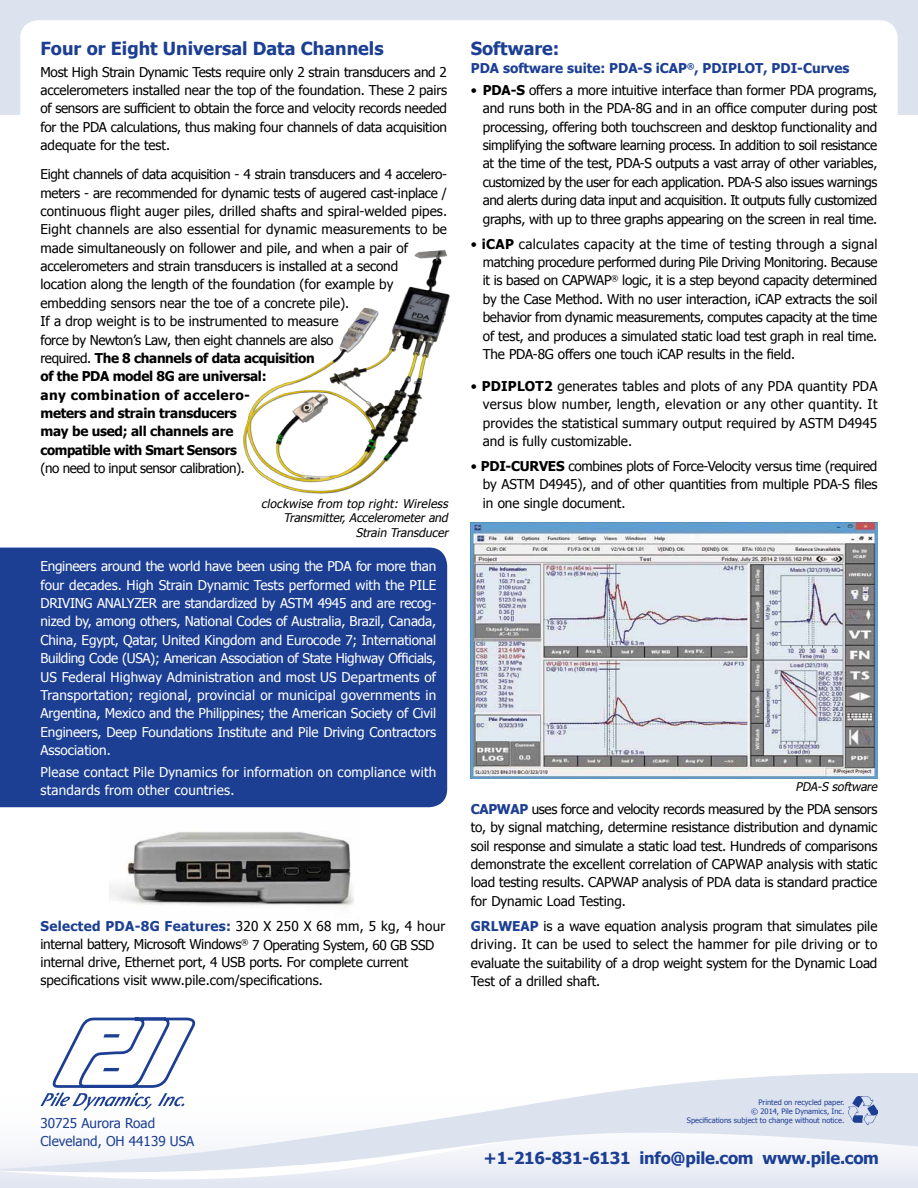
<style>
.page{position:relative;width:918px;height:1188px;background:#fff}
.page>*{position:absolute;margin:0;border:0;box-sizing:border-box;transform-origin:0 0}
.t1{font:700 18px "Tahoma";color:#1c3f94}
.t2{font:700 16.5px "Tahoma";letter-spacing:-.015em;color:#1c3f94}
.t3{font:13.5px/18.3px "Tahoma";letter-spacing:-.01em;color:#000;text-align:justify}
.t4{font:13.5px/18.3px "Tahoma";letter-spacing:.015em;color:#fff;text-align:justify}
.t5{font:700 13.5px "Tahoma";color:#1c3f94}
.t6{font:13.5px/18px "Tahoma";color:#1c3f94}
.t7{font:13.5px "Tahoma";letter-spacing:-.03em;color:#000}
.t8{font:italic 12px/14.4px "Tahoma";color:#000;text-align:right}
.t9{font:7.5px/9px "Tahoma";color:#1c3f94;text-align:right}
.s1{font-weight:700}
.s2{font-weight:700;color:#1c3f94}
</style>
<div class="page">
<img style="left:109px;top:807px;width:250px;height:100px">
<div style="left:0;top:548px;width:447px;height:259px;background:#1c3f94"></div>
<img style="left:243px;top:250px;width:207px;height:244px">
<div style="left:0;top:0;width:918px;height:115px;background:#dde2ef"></div>
<div style="left:20px;top:20px;width:878px;height:199px;background:#fff;border-radius:18px"></div>
<hr style="left:0;top:1184px;width:918px;height:4px;background:#dfe4f0">
<svg style="left:0;top:1175px;width:918px;height:9px;background:#e6eaf3"></svg>
<svg style="left:0;top:1073px;width:918px;height:102px"></svg>
<img style="left:848px;top:1097px;width:30px;height:28px">
<svg style="left:41px;top:1018px;width:154px;height:93px"></svg>
<img style="left:471px;top:523px;width:406px;height:255px">
<h1 class="t1" style="left:40px;top:36px;width:345px">Four or Eight Universal Data Channels</h1>
<p class="t3" style="left:40px;top:62px;width:408px">Most High Strain Dynamic Tests require only 2 strain transducers and 2 accelerometers installed near the top of the foundation. These 2 pairs of sensors are sufficient to obtain the force and velocity records needed for the PDA calculations, thus making four channels of data acquisition adequate for the test.</p>
<p class="t3" style="left:40px;top:164px;width:408px;text-align:left">Eight channels of data acquisition - 4 strain transducers and 4 accelero&shy;meters - are recommended for dynamic tests of augered cast-inplace / continuous flight auger piles, drilled shafts and spiral-welded pipes.<br>Eight channels are also essential for dynamic measurements to be made simultaneously on follower and pile, and when a pair of accelerometers and strain transducers is installed at a second location along the length of the foundation (for example by embedding sensors near the toe of a concrete pile).<br>If a drop weight is to be instrumented to measure<br>force by Newton’s Law, then eight channels are also<br>required. <span class="s1">The 8 channels of data acquisition<br>of the PDA model 8G are universal:<br>any combination of accelero-<br>meters and strain transducers<br>may be used; all channels are<br>compatible with Smart Sensors</span></p>
<p class="t7" style="left:40px;top:459px;width:206px">(no need to input sensor calibration).</p>
<p class="t8" style="left:261px;top:496px;width:191px">clockwise from top right: Wireless<br>Transmitter, Accelerometer and<br>Strain Transducer</p>
<p class="t4" style="left:41px;top:557px;width:397px">Engineers around the world have been using the PDA for more than four decades. High Strain Dynamic Tests performed with the PILE DRIVING ANALYZER are standardized by ASTM 4945 and are recog&shy;nized by, among others, National Codes of Australia, Brazil, Canada, China, Egypt, Qatar, United Kingdom and Eurocode 7; International Building Code (USA); American Association of State Highway Officials, US Federal Highway Administration and most US Departments of Transportation; regional, provincial or municipal governments in Argentina, Mexico and the Philippines; the American Society of Civil Engineers, Deep Foundations Institute and Pile Driving Contractors Association.</p>
<p class="t4" style="left:41px;top:762px;width:397px">Please contact Pile Dynamics for information on compliance with standards from other countries.</p>
<p class="t3" style="left:40px;top:917px;width:406px;text-align:left"><span class="s2">Selected PDA-8G Features:</span> 320 X 250 X 68 mm, 5 kg, 4 hour internal battery, Microsoft Windows<sup>®</sup> 7 Operating System, 60 GB SSD internal drive, Ethernet port, 4 USB ports. For complete current specifications visit www.pile.com/specifications.</p>
<h1 class="t1" style="left:471px;top:36px;width:90px">Software:</h1>
<p class="t5" style="left:471px;top:59px;width:380px">PDA software suite: PDA-S iCAP<sup>®</sup>, PDIPLOT, PDI-Curves</p>
<p class="t3" style="left:483px;top:80px;width:396px;text-indent:-12px">• <span class="s1">PDA-S</span> offers a more intuitive interface than former PDA programs, and runs both in the PDA-8G and in an office computer during post processing, offering both touchscreen and desktop functionality and simplifying the software learning process. In addition to soil resistance at the time of the test, PDA-S outputs a vast array of other variables, customized by the user for each application. PDA-S also issues warnings and alerts during data input and acquisition. It outputs fully customized graphs, with up to three graphs appearing on the screen in real time.</p>
<p class="t3" style="left:483px;top:234px;width:396px;text-indent:-12px">• <span class="s1">iCAP</span> calculates capacity at the time of testing through a signal matching procedure performed during Pile Driving Monitoring. Because it is based on CAPWAP<sup>®</sup> logic, it is a step beyond capacity determined by the Case Method. With no user interaction, iCAP extracts the soil behavior from dynamic measurements, computes capacity at the time of test, and produces a simulated static load test graph in real time.<br>The PDA-8G offers one touch iCAP results in the field.</p>
<p class="t3" style="left:483px;top:376px;width:396px;text-indent:-12px">• <span class="s1">PDIPLOT2</span> generates tables and plots of any PDA quantity PDA versus blow number, length, elevation or any other quantity. It provides the statistical summary output required by ASTM D4945 and is fully customizable.</p>
<p class="t3" style="left:483px;top:456px;width:396px;text-indent:-12px">• <span class="s1">PDI-CURVES</span> combines plots of Force-Velocity versus time (required by ASTM D4945), and of other quantities from multiple PDA-S files in one single document.</p>
<p class="t8" style="left:796px;top:779px;width:86px">PDA-S software</p>
<p class="t3" style="left:471px;top:799px;width:408px"><span class="s2">CAPWAP</span> uses force and velocity records measured by the PDA sensors to, by signal matching, determine resistance distribution and dynamic soil response and simulate a static load test. Hundreds of comparisons demonstrate the excellent correlation of CAPWAP analysis with static load testing results. CAPWAP analysis of PDA data is standard practice for Dynamic Load Testing.</p>
<p class="t3" style="left:471px;top:916px;width:408px"><span class="s2">GRLWEAP</span> is a wave equation analysis program that simulates pile driving. It can be used to select the hammer for pile driving or to evaluate the suitability of a drop weight system for the Dynamic Load Test of a drilled shaft.</p>
<p class="t6" style="left:40px;top:1114px;width:155px">30725 Aurora Road<br>Cleveland, OH 44139 USA</p>
<p class="t9" style="left:687px;top:1097px;width:159px">Printed on recycled paper.<br>© 2014, Pile Dynamics, Inc.<br>Specifications subject to change without notice.</p>
<p class="t2" style="left:484px;top:1146px;width:397px">+1-216-831-6131 info@pile.com www.pile.com</p>
</div>
